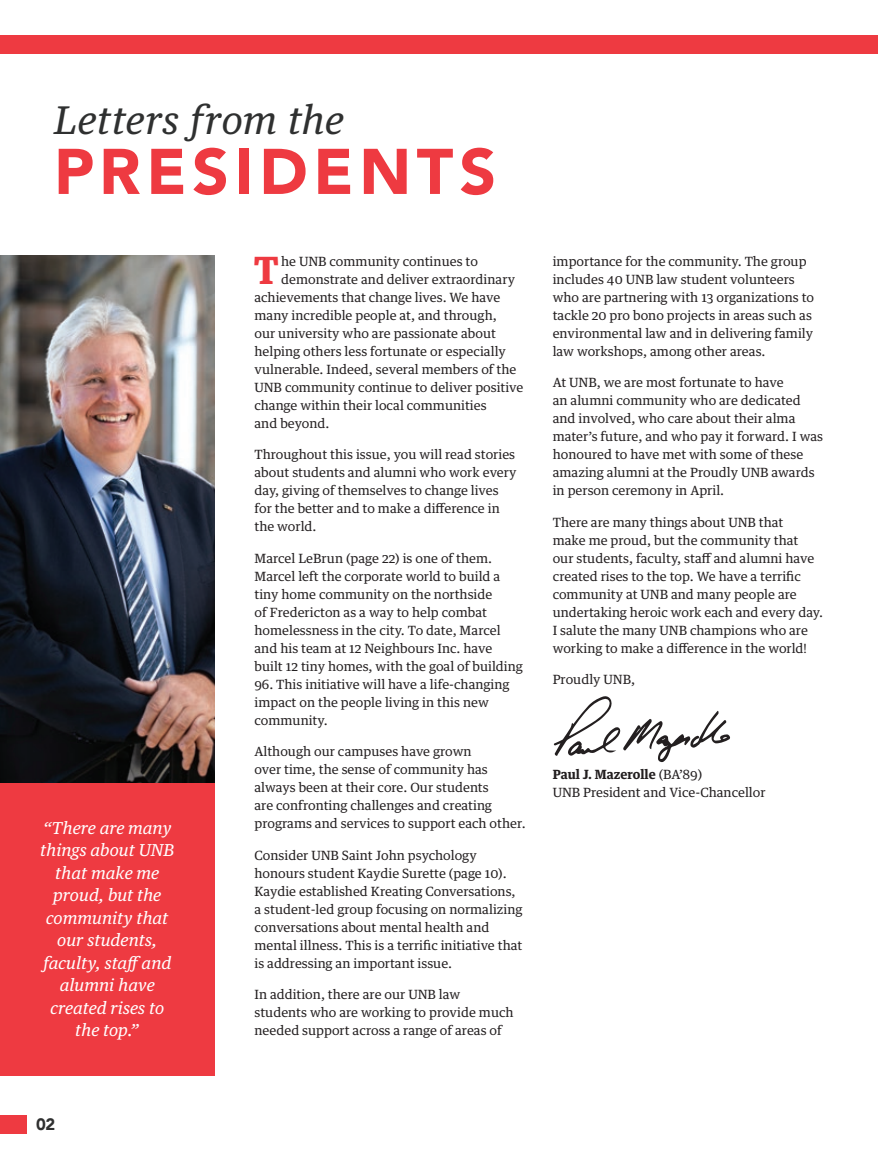
<style>
.page{position:relative;width:878px;height:1161px;background:#fff}
.page>*{position:absolute;margin:0;border:0;box-sizing:border-box;transform-origin:0 0}
.Content_Text{font:900 63.75px "Avenir";letter-spacing:.09em;color:#ee3a41}
.Content_Text-2{font:italic 38.25px "Guardian Text Egyp";letter-spacing:.015em;color:#2f3030}
.Content_Text-3{font:700 37.65px "Guardian Text Egyp";color:#ee3a41}
.Block_Quote{font:italic 16.5px/22.5px "Guardian Text Egyp";color:#fff;text-align:center}
.t1{font:900 16.5px "Avenir";color:#2f3030}
.Content_Text-4{font:12.75px/18px "Guardian Text Egyp";color:#231f20}
.s1{font-weight:700}
</style>
<div class="page">
<svg style="left:553px;top:696px;width:177px;height:67px"></svg>
<div style="left:0;top:256px;width:214px;height:819px;background:#ee3a41"></div>
<img style="left:0;top:256px;width:214px;height:526px">
<div style="left:0;top:1115px;width:27px;height:19px;background:#ee3a41"></div>
<div style="left:0;top:35px;width:878px;height:19px;background:#ee3a41"></div>
<p class="Content_Text-2" style="left:54px;top:88px;width:291px">Letters from the</p>
<p class="Content_Text" style="left:54px;top:117px;width:443px">PRESIDENTS</p>
<p class="Block_Quote" style="left:40px;top:815px;width:135px">“There are many things about UNB that make me proud, but the community that our students, faculty, staff and alumni have created rises to the top.”</p>
<p class="Content_Text-3" style="left:254px;top:239px;width:27px">T</p>
<p class="Content_Text-4" style="left:281px;top:251px;width:198px">he UNB community continues to</p>
<p class="Content_Text-4" style="left:281px;top:269px;width:235px">demonstrate and deliver extraordinary</p>
<p class="Content_Text-4" style="left:254px;top:287px;width:247px">achievements that change lives. We have</p>
<p class="Content_Text-4" style="left:254px;top:305px;width:244px">many incredible people at, and through,</p>
<p class="Content_Text-4" style="left:254px;top:323px;width:243px">our university who are passionate about</p>
<p class="Content_Text-4" style="left:254px;top:341px;width:253px">helping others less fortunate or especially</p>
<p class="Content_Text-4" style="left:254px;top:359px;width:263px">vulnerable. Indeed, several members of the</p>
<p class="Content_Text-4" style="left:254px;top:377px;width:270px">UNB community continue to deliver positive</p>
<p class="Content_Text-4" style="left:254px;top:395px;width:234px">change within their local communities</p>
<p class="Content_Text-4" style="left:254px;top:413px;width:77px">and beyond.</p>
<p class="Content_Text-4" style="left:254px;top:445px;width:264px">Throughout this issue, you will read stories about students and alumni who work every day, giving of themselves to change lives for the better and to make a difference in the world.</p>
<p class="Content_Text-4" style="left:254px;top:548px;width:270px">Marcel LeBrun (page 22) is one of them.<br>Marcel left the corporate world to build a tiny home community on the northside<br>of Fredericton as a way to help combat homelessness in the city. To date, Marcel and his team at 12 Neighbours Inc. have built 12 tiny homes, with the goal of building</p>
<p class="Content_Text-4" style="left:254px;top:674px;width:256px">96. This initiative will have a life-changing impact on the people living in this new community.</p>
<p class="Content_Text-4" style="left:254px;top:742px;width:273px">Although our campuses have grown<br>over time, the sense of community has always been at their core. Our students<br>are confronting challenges and creating programs and services to support each other.</p>
<p class="Content_Text-4" style="left:254px;top:845px;width:269px">Consider UNB Saint John psychology honours student Kaydie Surette (page 10).<br>Kaydie established Kreating Conversations, a student-led group focusing on normalizing conversations about mental health and mental illness. This is a terrific initiative that is addressing an important issue.</p>
<p class="Content_Text-4" style="left:254px;top:985px;width:260px">In addition, there are our UNB law students who are working to provide much needed support across a range of areas of</p>
<p class="Content_Text-4" style="left:552px;top:251px;width:263px">importance for the community. The group includes 40 UNB law student volunteers who are partnering with 13 organizations to tackle 20 pro bono projects in areas such as environmental law and in delivering family law workshops, among other areas.</p>
<p class="Content_Text-4" style="left:552px;top:373px;width:272px">At UNB, we are most fortunate to have<br>an alumni community who are dedicated and involved, who care about their alma mater’s future, and who pay it forward. I was honoured to have met with some of these amazing alumni at the Proudly UNB awards in person ceremony in April.</p>
<p class="Content_Text-4" style="left:552px;top:512px;width:272px">There are many things about UNB that<br>make me proud, but the community that<br>our students, faculty, staff and alumni have created rises to the top. We have a terrific community at UNB and many people are undertaking heroic work each and every day.<br>I salute the many UNB champions who are working to make a difference in the world!</p>
<p class="Content_Text-4" style="left:552px;top:670px;width:84px">Proudly UNB,</p>
<p class="Content_Text-4" style="left:552px;top:764px;width:214px"><span class="s1">Paul J. Mazerolle</span> (BA’89)<br>UNB President and Vice-Chancellor</p>
<p class="t1" style="left:36px;top:1111px;width:21px">02</p>
</div>
